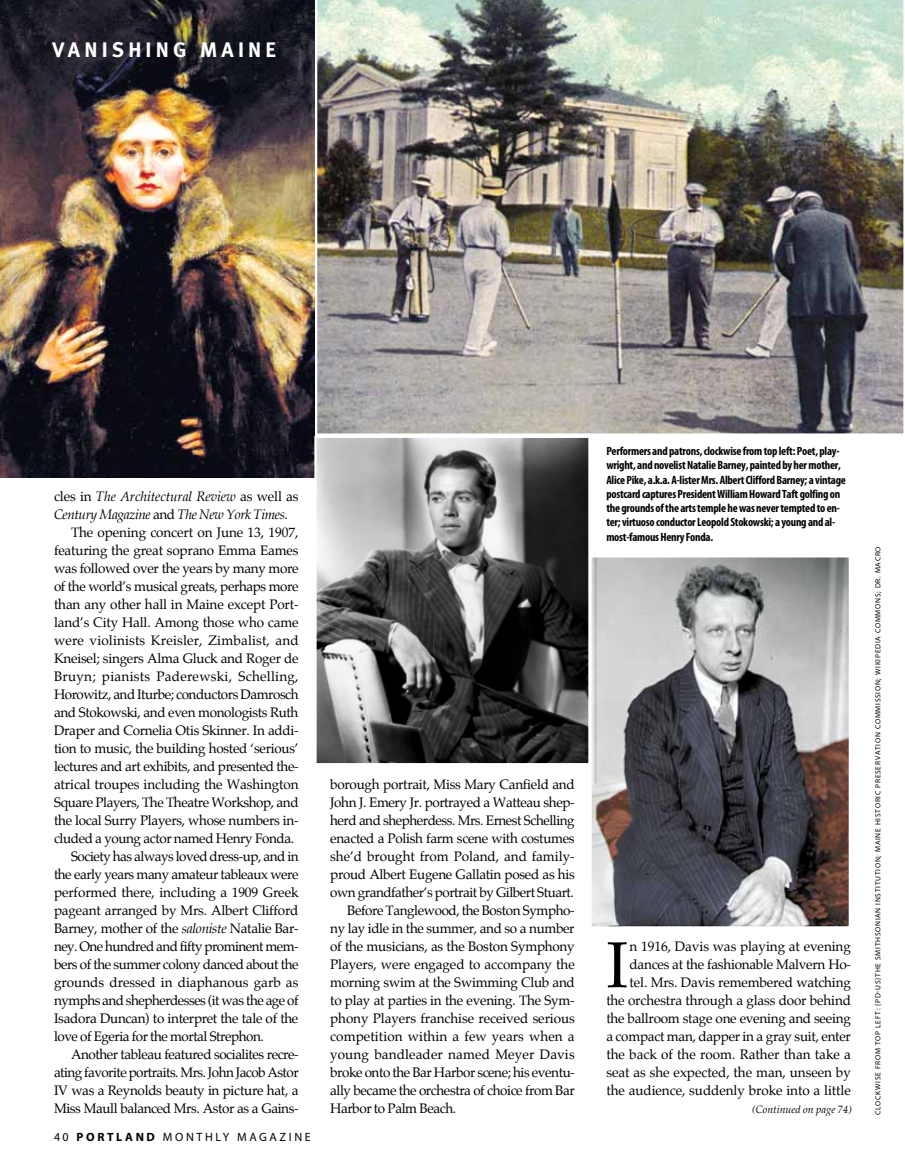
<style>
.page{position:relative;width:905px;height:1175px;background:#fff}
.page>*{position:absolute;margin:0;border:0;box-sizing:border-box;transform-origin:0 0}
.t1{font:65.1px "Palatino";color:#000}
.t2{font:700 21px "Meta";letter-spacing:.2em;color:#fff}
.t3{font:13.5px/18px "Palatino";letter-spacing:-.02em;color:#000;text-align:right}
.t4{font:13.5px "Palatino";letter-spacing:-.04em;color:#000}
.t5{font:13.5px "Palatino";letter-spacing:.01em;color:#000}
.t6{font:13.5px "Palatino";color:#000}
.t7{font:italic 13.5px "Palatino";letter-spacing:-.005em;color:#000}
.t8{font:13.5px "Palatino";letter-spacing:.02em;color:#000}
.t9{font:italic 13.5px "Palatino";letter-spacing:-.03em;color:#000}
.t10{font:13.5px "Palatino";letter-spacing:.005em;color:#000}
.t11{font:700 condensed 12px/14.2px "Myriad Pro";letter-spacing:-.02em;color:#000}
.t12{font:12px "Myriad Pro";letter-spacing:.22em;color:#000}
.t13{font:italic 10.5px "Palatino";color:#000}
.t14{font:7.5px "Myriad Pro";letter-spacing:.095em;color:#000}
.s1{font-style:normal}
.s2{font-style:italic}
.s3{font-weight:700}
</style>
<div class="page">
<img style="left:0;top:0;width:314px;height:477px">
<img style="left:317px;top:0;width:587px;height:434px">
<img style="left:317px;top:439px;width:270px;height:323px">
<div style="left:314px;top:436px;width:276px;height:329px;border:2px solid #fff"></div>
<img style="left:592px;top:558px;width:255px;height:367px">
<div style="left:589px;top:555px;width:261px;height:373px;border:2px solid #fff"></div>
<h2 class="t2" style="left:52px;top:38px;width:225px">VANISHING MAINE</h2>
<p class="t11" style="left:606px;top:444px;width:241px">Performers and patrons, clockwise from top left: Poet, play&shy;wright, and novelist Natalie Barney, painted by her mother, Alice Pike, a.k.a. A-lister Mrs. Albert Clifford Barney; a vintage postcard captures President William Howard Taft golfing on the grounds of the arts temple he was never tempted to en&shy;ter; virtuoso conductor Leopold Stokowski; a young and al&shy;most-famous Henry Fonda.</p>
<p class="t7" style="left:54px;top:486px;width:246px"><span class="s1">cles in</span> The Architectural Review <span class="s1">as well as</span></p>
<p class="t9" style="left:54px;top:504px;width:235px">Century Magazine <span class="s1">and</span> The New York Times<span class="s1">.</span></p>
<p class="t3" style="left:71px;top:523px;width:229px">The opening concert on June 13, 1907,</p>
<p class="t3" style="left:54px;top:541px;width:246px">featuring the great soprano Emma Eames</p>
<p class="t3" style="left:54px;top:559px;width:246px">was followed over the years by many more</p>
<p class="t3" style="left:54px;top:577px;width:246px">of the world’s musical greats, perhaps more</p>
<p class="t3" style="left:54px;top:595px;width:246px">than any other hall in Maine except Port-</p>
<p class="t3" style="left:54px;top:613px;width:246px">land’s City Hall. Among those who came</p>
<p class="t5" style="left:54px;top:629px;width:246px">were violinists Kreisler, Zimbalist, and</p>
<p class="t3" style="left:54px;top:649px;width:246px">Kneisel; singers Alma Gluck and Roger de</p>
<p class="t8" style="left:54px;top:665px;width:246px">Bruyn; pianists Paderewski, Schelling,</p>
<p class="t3" style="left:54px;top:685px;width:246px">Horowitz, and Iturbe; conductors Damrosch</p>
<p class="t3" style="left:54px;top:703px;width:246px">and Stokowski, and even monologists Ruth</p>
<p class="t3" style="left:54px;top:721px;width:246px">Draper and Cornelia Otis Skinner. In addi-</p>
<p class="t3" style="left:54px;top:739px;width:246px">tion to music, the building hosted ‘serious’</p>
<p class="t3" style="left:54px;top:757px;width:246px">lectures and art exhibits, and presented the-</p>
<p class="t3" style="left:54px;top:775px;width:246px">atrical troupes including the Washington</p>
<p class="t3" style="left:54px;top:793px;width:246px">Square Players, The Theatre Workshop, and</p>
<p class="t3" style="left:54px;top:811px;width:246px">the local Surry Players, whose numbers in-</p>
<p class="t3" style="left:54px;top:829px;width:241px">cluded a young actor named Henry Fonda.</p>
<p class="t3" style="left:71px;top:847px;width:229px">Society has always loved dress-up, and in</p>
<p class="t3" style="left:54px;top:865px;width:246px">the early years many amateur tableaux were</p>
<p class="t3" style="left:54px;top:883px;width:246px">performed there, including a 1909 Greek</p>
<p class="t3" style="left:54px;top:901px;width:246px">pageant arranged by Mrs. Albert Clifford</p>
<p class="t3" style="left:54px;top:919px;width:246px">Barney, mother of the <span class="s2">saloniste</span> Natalie Bar-</p>
<p class="t4" style="left:54px;top:935px;width:246px">ney. One hundred and fifty prominent mem-</p>
<p class="t3" style="left:54px;top:955px;width:246px">bers of the summer colony danced about the</p>
<p class="t6" style="left:54px;top:971px;width:246px">grounds dressed in diaphanous garb as</p>
<p class="t4" style="left:54px;top:989px;width:246px">nymphs and shepherdesses (it was the age of</p>
<p class="t3" style="left:54px;top:1009px;width:246px">Isadora Duncan) to interpret the tale of the</p>
<p class="t3" style="left:54px;top:1027px;width:211px">love of Egeria for the mortal Strephon.</p>
<p class="t3" style="left:71px;top:1045px;width:229px">Another tableau featured socialites recre-</p>
<p class="t4" style="left:54px;top:1061px;width:246px">ating favorite portraits. Mrs. John Jacob Astor</p>
<p class="t3" style="left:54px;top:1081px;width:246px">IV was a Reynolds beauty in picture hat, a</p>
<p class="t3" style="left:54px;top:1099px;width:246px">Miss Maull balanced Mrs. Astor as a Gains-</p>
<p class="t13" style="left:752px;top:1101px;width:101px">(Continued on page 74)</p>
<p class="t3" style="left:330px;top:775px;width:246px">borough portrait, Miss Mary Canfield and</p>
<p class="t3" style="left:330px;top:793px;width:246px">John J. Emery Jr. portrayed a Watteau shep-</p>
<p class="t3" style="left:330px;top:811px;width:246px">herd and shepherdess. Mrs. Ernest Schelling</p>
<p class="t3" style="left:330px;top:829px;width:246px">enacted a Polish farm scene with costumes</p>
<p class="t6" style="left:330px;top:845px;width:246px">she’d brought from Poland, and family-</p>
<p class="t3" style="left:330px;top:865px;width:246px">proud Albert Eugene Gallatin posed as his</p>
<p class="t3" style="left:330px;top:883px;width:245px">own grandfather’s portrait by Gilbert Stuart.</p>
<p class="t3" style="left:347px;top:901px;width:229px">Before Tanglewood, the Boston Sympho-</p>
<p class="t3" style="left:330px;top:919px;width:246px">ny lay idle in the summer, and so a number</p>
<p class="t3" style="left:330px;top:937px;width:246px">of the musicians, as the Boston Symphony</p>
<p class="t3" style="left:330px;top:955px;width:246px">Players, were engaged to accompany the</p>
<p class="t3" style="left:330px;top:973px;width:246px">morning swim at the Swimming Club and</p>
<p class="t3" style="left:330px;top:991px;width:246px">to play at parties in the evening. The Sym-</p>
<p class="t3" style="left:330px;top:1009px;width:246px">phony Players franchise received serious</p>
<p class="t10" style="left:330px;top:1025px;width:246px">competition within a few years when a</p>
<p class="t5" style="left:330px;top:1043px;width:246px">young bandleader named Meyer Davis</p>
<p class="t3" style="left:330px;top:1063px;width:246px">broke onto the Bar Harbor scene; his eventu-</p>
<p class="t3" style="left:330px;top:1081px;width:246px">ally became the orchestra of choice from Bar</p>
<p class="t3" style="left:330px;top:1099px;width:127px">Harbor to Palm Beach.</p>
<p class="t3" style="left:606px;top:937px;width:246px">n 1916, Davis was playing at evening dances at the fashionable Malvern Ho-<br>tel. Mrs. Davis remembered watching<br>the orchestra through a glass door behind the ballroom stage one evening and seeing a compact man, dapper in a gray suit, enter the back of the room. Rather than take a seat as she expected, the man, unseen by the audience, suddenly broke into a little</p>
<h1 class="t1" style="left:606px;top:911px;width:23px">I</h1>
<p class="t12" style="left:54px;top:1129px;width:258px">40 <span class="s3">PORTLAND</span> MONTHLY MA GA ZINE</p>
<p class="t14" style="left:873px;top:1114px;width:570px;rotate:-90deg">CLOCKWISE FROM TOP LEFT: {PD-US}THE SMITHSONIAN INSTITUTION; MAINE HISTORIC PRESERVATION COMMISSION; WIKIPEDIA COMMONS; DR. MACRO</p>
</div>
